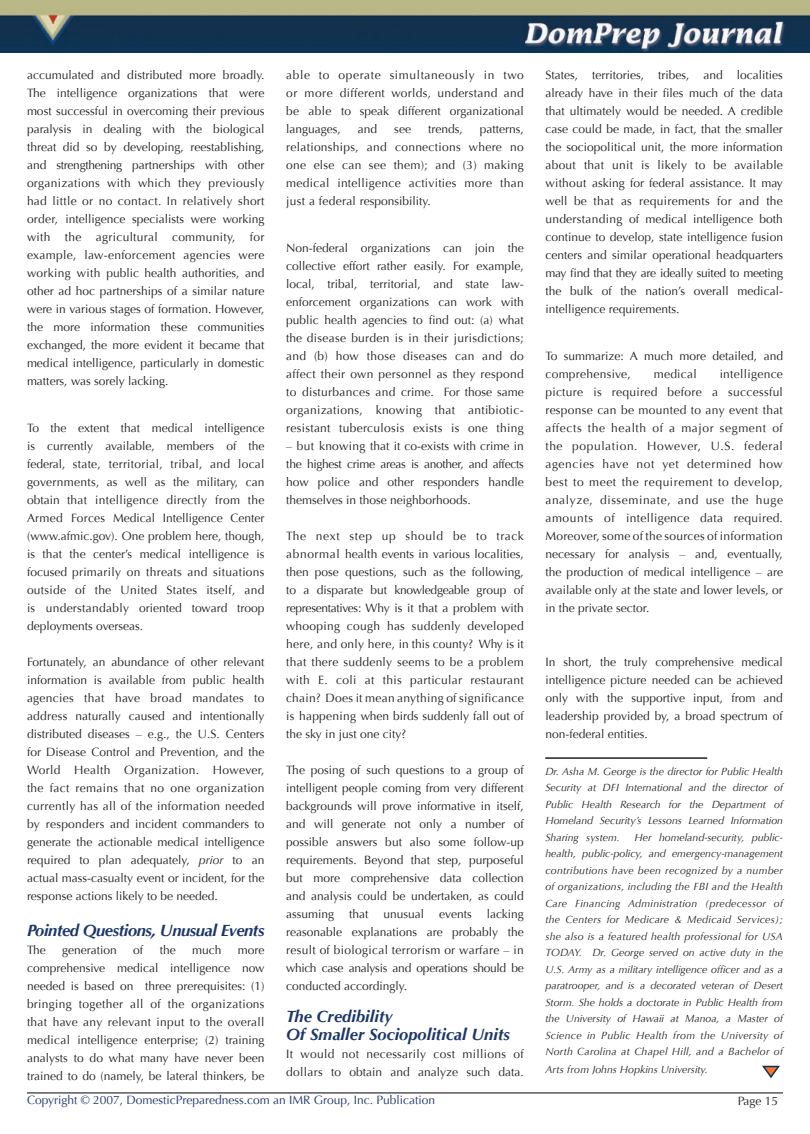
<style>
.page{position:relative;width:810px;height:1134px;background:#fff}
.page>*{position:absolute;margin:0;border:0;box-sizing:border-box;transform-origin:0 0}
.t1{font:italic 700 16.5px/18px "Optima";color:#1d3669}
.t2{font:italic 700 16.5px "Optima";letter-spacing:-.025em;color:#1d3669}
.t3{font:12px/18px "Optima";color:#231f20;text-align:justify}
.t4{font:12px/18px "Optima";letter-spacing:.025em;color:#231f20}
.t5{font:12px "Optima";color:#1d3669}
.t6{font:italic 10.5px/16.5px "Optima";color:#231f20;text-align:justify}
.s1{font-style:italic}
</style>
<div class="page">
<hr style="left:27px;top:1092px;width:756px;height:2px;background:#231f20">
<svg style="left:762px;top:1065px;width:18px;height:13px"></svg>
<img style="left:0;top:0;width:810px;height:53px">
<hr style="left:545px;top:757px;width:162px;height:2px;background:#231f20">
<p class="t3" style="left:27px;top:66px;width:239px">accumulated and distributed more broadly.<br>The intelligence organizations that were most successful in overcoming their previous paralysis in dealing with the biological threat did so by developing, reestablishing, and strengthening partnerships with other organizations with which they previously had little or no contact. In relatively short order, intelligence specialists were working with the agricultural community, for example, law-enforcement agencies were working with public health authorities, and other ad hoc partnerships of a similar nature were in various stages of formation. However, the more information these communities exchanged, the more evident it became that medical intelligence, particularly in domestic matters, was sorely lacking.</p>
<p class="t3" style="left:27px;top:419px;width:239px">To the extent that medical intelligence is currently available, members of the federal, state, territorial, tribal, and local governments, as well as the military, can obtain that intelligence directly from the Armed Forces Medical Intelligence Center (www.afmic.gov). One problem here, though, is that the center’s medical intelligence is focused primarily on threats and situations outside of the United States itself, and is understandably oriented toward troop deployments overseas.</p>
<p class="t3" style="left:27px;top:653px;width:239px">Fortunately, an abundance of other relevant information is available from public health agencies that have broad mandates to address naturally caused and intentionally distributed diseases – e.g., the U.S. Centers for Disease Control and Prevention, and the World Health Organization. However, the fact remains that no one organization currently has all of the information needed by responders and incident commanders to generate the actionable medical intelligence required to plan adequately, <span class="s1">prior</span> to an actual mass-casualty event or incident, for the response actions likely to be needed.</p>
<h1 class="t2" style="left:27px;top:921px;width:239px">Pointed Questions, Unusual Events</h1>
<p class="t3" style="left:27px;top:941px;width:20px">The</p>
<p class="t3" style="left:62px;top:941px;width:56px">generation</p>
<p class="t3" style="left:133px;top:941px;width:12px">of</p>
<p class="t3" style="left:160px;top:941px;width:18px">the</p>
<p class="t3" style="left:192px;top:941px;width:31px">much</p>
<p class="t3" style="left:27px;top:941px;width:239px;text-indent:211px">more comprehensive medical intelligence now needed is based on three prerequisites: (1) bringing together all of the organizations that have any relevant input to the overall medical intelligence enterprise; (2) training analysts to do what many have never been trained to do (namely, be lateral thinkers, be</p>
<p class="t3" style="left:286px;top:66px;width:239px">able to operate simultaneously in two or more different worlds, understand and be able to speak different organizational languages,</p>
<p class="t3" style="left:358px;top:120px;width:21px">and</p>
<p class="t3" style="left:394px;top:120px;width:18px">see</p>
<p class="t3" style="left:428px;top:120px;width:36px">trends,</p>
<p class="t3" style="left:286px;top:120px;width:239px;text-indent:194px">patterns, relationships, and connections where no one else can see them); and (3) making medical intelligence activities more than just a federal responsibility.</p>
<p class="t3" style="left:286px;top:239px;width:239px">Non-federal organizations can join the collective effort rather easily. For example, local, tribal, territorial, and state law&shy;enforcement organizations can work with public health agencies to find out: (a) what the disease burden is in their jurisdictions; and (b) how those diseases can and do affect their own personnel as they respond to disturbances and crime. For those same organizations, knowing that antibiotic&shy;resistant tuberculosis exists is one thing</p>
<p class="t3" style="left:286px;top:437px;width:239px">– but knowing that it co-exists with crime in the highest crime areas is another, and affects how police and other responders handle themselves in those neighborhoods.</p>
<p class="t3" style="left:286px;top:527px;width:239px">The next step up should be to track abnormal health events in various localities, then pose questions, such as the following, to a disparate but knowledgeable group of representatives: Why is it that a problem with whooping cough has suddenly developed here, and only here, in this county? Why is it that there suddenly seems to be a problem with E. coli at this particular restaurant chain? Does it mean anything of significance is happening when birds suddenly fall out of the sky in just one city?</p>
<p class="t3" style="left:286px;top:761px;width:239px">The posing of such questions to a group of intelligent people coming from very different backgrounds will prove informative in itself, and will generate not only a number of possible answers but also some follow-up requirements. Beyond that step, purposeful but more comprehensive data collection and analysis could be undertaken, as could assuming that unusual events lacking reasonable explanations are probably the result of biological terrorism or warfare – in which case analysis and operations should be conducted accordingly.</p>
<h1 class="t1" style="left:286px;top:1007px;width:225px">The Credibility<br>Of Smaller Sociopolitical Units</h1>
<p class="t4" style="left:286px;top:1045px;width:239px">It would not necessarily cost millions of dollars to obtain and analyze such data.</p>
<p class="t3" style="left:545px;top:66px;width:239px">States, territories, tribes, and localities already have in their files much of the data that ultimately would be needed. A credible case could be made, in fact, that the smaller the sociopolitical unit, the more information about that unit is likely to be available without asking for federal assistance. It may well be that as requirements for and the understanding of medical intelligence both continue to develop, state intelligence fusion centers and similar operational headquarters may find that they are ideally suited to meeting the bulk of the nation’s overall medical&shy;intelligence requirements.</p>
<p class="t3" style="left:545px;top:347px;width:239px">To summarize: A much more detailed, and comprehensive,</p>
<p class="t3" style="left:545px;top:365px;width:239px;text-indent:174px">intelligence picture is required before a successful response can be mounted to any event that affects the health of a major segment of the population. However, U.S. federal agencies have not yet determined how best to meet the requirement to develop, analyze, disseminate, and use the huge amounts of intelligence data required.<br>Moreover, some of the sources of information necessary for analysis – and, eventually, the production of medical intelligence – are available only at the state and lower levels, or in the private sector.</p>
<p class="t4" style="left:654px;top:365px;width:45px">medical</p>
<p class="t3" style="left:545px;top:653px;width:239px">In short, the truly comprehensive medical intelligence picture needed can be achieved only with the supportive input, from and leadership provided by, a broad spectrum of non-federal entities.</p>
<p class="t6" style="left:545px;top:763px;width:239px">Dr. Asha M. George is the director for Public Health Security at DFI International and the director of Public Health Research for the Department of Homeland Security’s Lessons Learned Information Sharing system.</p>
<p class="t6" style="left:545px;top:829px;width:239px;text-indent:89px">Her homeland-security, public&shy;health, public-policy, and emergency-management contributions have been recognized by a number of organizations, including the FBI and the Health Care Financing Administration (predecessor of the Centers for Medicare &amp; Medicaid Services); she also is a featured health professional for USA TODAY. Dr. George served on active duty in the U.S. Army as a military intelligence officer and as a paratrooper, and is a decorated veteran of Desert Storm. She holds a doctorate in Public Health from the University of Hawaii at Manoa, a Master of Science in Public Health from the University of North Carolina at Chapel Hill, and a Bachelor of</p>
<p class="t6" style="left:545px;top:1062px;width:164px">Arts from Johns Hopkins University.</p>
<p class="t5" style="left:27px;top:1093px;width:410px">Copyright © 2007, DomesticPreparedness.com an IMR Group, Inc. Publication</p>
<p class="t3" style="left:738px;top:1092px;width:42px">Page 15</p>
</div>
